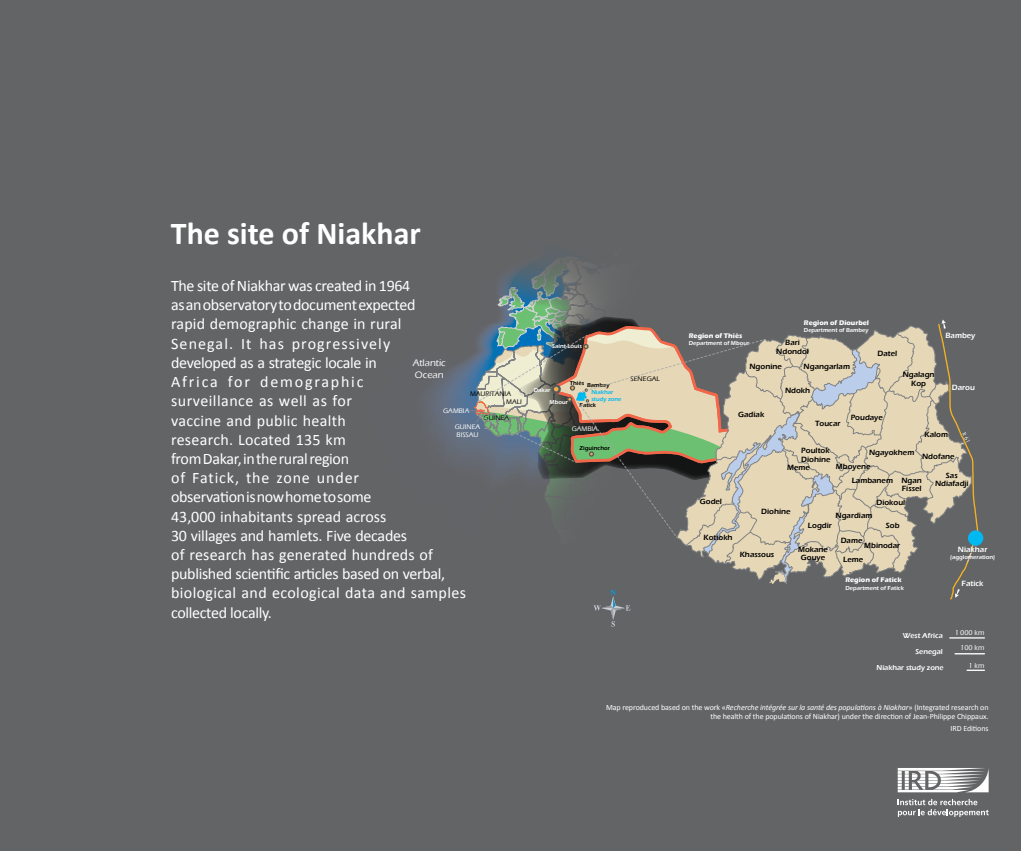
<style>
.page{position:relative;width:1021px;height:851px;background:#fff}
.page>*{position:absolute;margin:0;border:0;box-sizing:border-box;transform-origin:0 0}
.t1{font:700 32px "Calibri";color:#fff}
.t2{font:16px/19.2px "Calibri";color:#fff}
.t3{font:500 9.76px/11.7px "Eras ITC";color:#fff}
.t4{font:8px/9.6px "Calibri";letter-spacing:-.01em;color:#fff;text-align:right}
.t5{font:600 7.8px/9.4px "Eras ITC";color:#000;text-align:center}
.t6{font:600 7.8px "Eras ITC";color:#fff}
.t7{font:600 7.32px "Eras ITC";color:#fff}
.t8{font:500 7.32px/15.5px "Eras ITC";color:#fff;text-align:right}
.t9{font:700 6.84px "Eras ITC";color:#fff}
.t10{font:500 6.84px "Eras ITC";color:#000}
.t11{font:500 6.84px/7.8px "Eras ITC";color:#fff}
.t12{font:600 5.84px/11.9px "Eras ITC";color:#fff}
.t13{font:600 5.84px "Eras ITC";color:#000}
.t14{font:600 5.84px/7px "Eras ITC";color:#00b9f1}
.s1{font-style:italic}
</style>
<div class="page">
<div style="left:0;top:0;width:1020px;height:850px;background:#636466"></div>
<svg style="left:897px;top:798px;width:91px;height:18px"></svg>
<svg style="left:897px;top:768px;width:91px;height:24px"></svg>
<svg style="left:425px;top:262px;width:559px;height:409px"></svg>
<div style="left:967px;top:530px;width:16px;height:15px;background:#00b9f1;border-radius:50%"></div>
<h1 class="t1" style="left:171px;top:213px;width:252px">The site of Niakhar</h1>
<p class="t2" style="left:171px;top:275px;width:296px">The site of Niakhar was created in 1964<br>as an observatory to document expected<br>rapid demographic change in rural<br>Senegal. It has progressively<br>developed as a strategic locale in<br>Africa for demographic<br>surveillance as well as for<br>vaccine and public health<br>research. Located 135 km<br>from Dakar, in the rural region<br>of Fatick, the zone under<br>observation is now home to some<br>43,000 inhabitants spread across<br>30 villages and hamlets. Five decades<br>of research has generated hundreds of published scientific articles based on verbal, biological and ecological data and samples collected locally.</p>
<p class="t3" style="left:412px;top:357px;width:35px">Atlantic<br>Ocean</p>
<p class="t11" style="left:443px;top:406px;width:28px">GAMBIA</p>
<p class="t10" style="left:470px;top:389px;width:43px">MAURITANIA</p>
<p class="t10" style="left:506px;top:397px;width:17px">MALI</p>
<p class="t10" style="left:483px;top:414px;width:27px">GUINEA</p>
<p class="t11" style="left:455px;top:422px;width:27px">GUINEA<br>BISSAU</p>
<p class="t12" style="left:552px;top:340px;width:31px">Saint-Louis</p>
<p class="t13" style="left:569px;top:381px;width:41px">Thiès Bambey</p>
<p class="t14" style="left:591px;top:388px;width:32px">Niakhar study zone</p>
<p class="t13" style="left:579px;top:401px;width:18px">Fatick</p>
<p class="t13" style="left:579px;top:444px;width:32px">Ziguinchor</p>
<p class="t12" style="left:549px;top:384px;width:20px;text-indent:-16px">Dakar<br>Mbour</p>
<p class="t11" style="left:571px;top:425px;width:28px">GAMBIA</p>
<p class="t10" style="left:630px;top:375px;width:31px">SENEGAL</p>
<p class="t9" style="left:804px;top:318px;width:67px">Region of Diourbel</p>
<p class="t12" style="left:804px;top:324px;width:66px">Department of Bambey</p>
<p class="t9" style="left:688px;top:331px;width:55px">Region of Thiès</p>
<p class="t12" style="left:688px;top:337px;width:62px">Department of Mbour</p>
<p class="t5" style="left:776px;top:338px;width:34px">Bari<br>Ndondol</p>
<p class="t5" style="left:803px;top:362px;width:48px">Ngangarlam</p>
<p class="t5" style="left:749px;top:362px;width:34px">Ngonine</p>
<p class="t5" style="left:785px;top:386px;width:27px">Ndokh</p>
<p class="t5" style="left:877px;top:349px;width:21px">Datel</p>
<p class="t5" style="left:902px;top:369px;width:33px">Ngalagn<br>Kop</p>
<p class="t6" style="left:945px;top:331px;width:31px">Bambey</p>
<p class="t6" style="left:951px;top:383px;width:25px">Darou</p>
<p class="t5" style="left:700px;top:496px;width:24px">Godel</p>
<p class="t5" style="left:738px;top:409px;width:28px">Gadiak</p>
<p class="t5" style="left:850px;top:413px;width:34px">Poudaye</p>
<p class="t5" style="left:815px;top:419px;width:27px">Toucar</p>
<p class="t5" style="left:836px;top:461px;width:36px">Mboyene</p>
<p class="t5" style="left:801px;top:445px;width:31px;text-align:left">Poultok<br>Diohine</p>
<p class="t5" style="left:869px;top:447px;width:47px">Ngayokhem</p>
<p class="t5" style="left:787px;top:462px;width:24px">Meme</p>
<p class="t5" style="left:924px;top:430px;width:25px">Kalom</p>
<p class="t5" style="left:922px;top:452px;width:34px">Ndofane</p>
<p class="t5" style="left:851px;top:475px;width:43px">Lambanem</p>
<p class="t5" style="left:901px;top:476px;width:22px;line-height:7.8px;text-align:left">Ngan<br>Fissel</p>
<p class="t5" style="left:876px;top:497px;width:30px">Diokoul</p>
<p class="t5" style="left:935px;top:472px;width:35px;line-height:7.8px">Sas<br>Ndiafadji</p>
<p class="t5" style="left:761px;top:507px;width:31px">Diohine</p>
<p class="t5" style="left:835px;top:510px;width:38px">Ngardiam</p>
<p class="t5" style="left:808px;top:520px;width:25px">Logdir</p>
<p class="t5" style="left:885px;top:520px;width:15px">Sob</p>
<p class="t5" style="left:703px;top:533px;width:31px">Kotiokh</p>
<p class="t5" style="left:840px;top:536px;width:23px">Dame</p>
<p class="t5" style="left:864px;top:541px;width:38px">Mbinodar</p>
<p class="t5" style="left:739px;top:550px;width:36px">Khassous</p>
<p class="t5" style="left:798px;top:545px;width:31px;line-height:7.8px">Mokane<br>Gouye</p>
<p class="t5" style="left:843px;top:554px;width:21px">Leme</p>
<p class="t9" style="left:845px;top:576px;width:58px">Region of Fatick</p>
<p class="t12" style="left:845px;top:582px;width:60px">Department of Fatick</p>
<p class="t6" style="left:957px;top:545px;width:31px">Niakhar</p>
<p class="t12" style="left:950px;top:551px;width:47px">(agglomeration)</p>
<p class="t6" style="left:961px;top:579px;width:23px">Fatick</p>
<p class="t7" style="left:902px;top:631px;width:42px">West Africa</p>
<p class="t8" style="left:954px;top:624px;width:31px">1 000 km<br>100 km</p>
<p class="t8" style="left:968px;top:657px;width:17px">1 km</p>
<p class="t7" style="left:915px;top:647px;width:29px">Senegal</p>
<p class="t7" style="left:876px;top:663px;width:69px">Niakhar study zone</p>
<p class="t4" style="left:606px;top:701px;width:384px">Map reproduced based on the work «<span class="s1">Recherche intégrée sur la santé des populations à Niakhar</span>» (Integrated research on the health of the populations of Niakhar) under the direction of Jean-Philippe Chippaux.</p>
<p class="t4" style="left:950px;top:723px;width:40px">IRD Editions</p>
</div>
